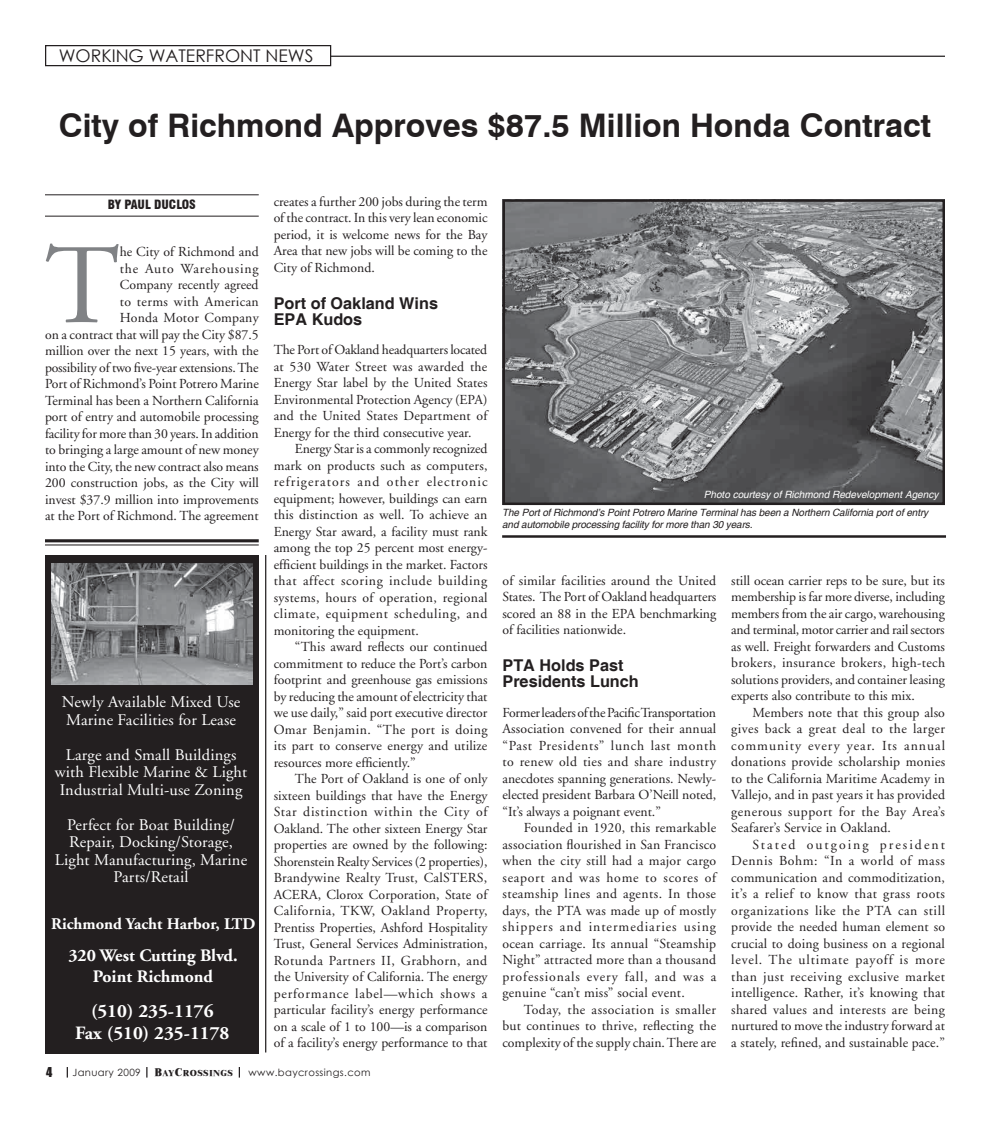
<style>
.page{position:relative;width:990px;height:1125px;background:#fff}
.page>*{position:absolute;margin:0;border:0;box-sizing:border-box;transform-origin:0 0}
.t1{font:113.25px "Adobe Garamond";color:#808285}
.t2{font:700 32.5px "Swiss 721 BT";color:#231f20}
.t3{font:700 18.75px/22.5px "Adobe Garamond";color:#fff;text-align:center}
.t4{font:700 17.5px/21px "Adobe Garamond";color:#fff;text-align:center}
.t5{font:17.5px "Century Gothic";color:#231f20}
.t6{font:16.25px/17.5px "Adobe Garamond";letter-spacing:.01em;color:#fff;text-align:center}
.t7{font:700 16.25px/16.5px "Helvetica";color:#231f20}
.t8{font:700 16.25px "Adobe Garamond";color:#fff}
.t9{font:13.75px/16.5px "Adobe Garamond";color:#231f20;text-align:justify}
.t10{font:900 condensed 12.5px "Swiss 721 BT";color:#231f20}
.t11{font:12.5px "Impact";color:#231f20}
.t12{font:italic 10px/12px "Helvetica";letter-spacing:-.01em;color:#231f20}
.t13{font:10px "Century Gothic";letter-spacing:.04em;color:#231f20}
.t14{font:italic 10px "Helvetica";color:#fff}
.s1{font-family:"Times New Roman";font-weight:800;font-size:11.25px}
.s2{font-family:"Times New Roman";font-weight:800;font-size:8.75px}
</style>
<div class="page">
<svg style="left:146px;top:1067px;width:2px;height:11px"></svg>
<div style="left:45px;top:45px;width:286px;height:21px;border:1px solid #231f20"></div>
<hr style="left:330px;top:56px;width:615px;height:1px;background:#231f20">
<hr style="left:45px;top:216px;width:214px;height:1px;background:#231f20">
<hr style="left:45px;top:194px;width:214px;height:1px;background:#231f20">
<hr style="left:45px;top:539px;width:214px;height:3px;background:#231f20">
<hr style="left:45px;top:544px;width:214px;height:2px;background:#231f20">
<img style="left:505px;top:202px;width:437px;height:300px">
<div style="left:502px;top:199px;width:443px;height:306px;border:2px solid #231f20"></div>
<hr style="left:265px;top:555px;width:1px;height:497px;background:#231f20">
<div style="left:45px;top:555px;width:214px;height:499px;background:#231f20"></div>
<img style="left:51px;top:563px;width:202px;height:121px">
<hr style="left:502px;top:535px;width:444px;height:3px;background:#231f20">
<p class="t5" style="left:59px;top:43px;width:256px">WORKING WATERFRONT NEWS</p>
<h2 class="t2" style="left:59px;top:106px;width:874px">City of Richmond Approves $87.5 Million Honda Contract</h2>
<p class="t10" style="left:108px;top:197px;width:89px">BY PAUL DUCLOS</p>
<h1 class="t1" style="left:45px;top:226px;width:76px">T</h1>
<p class="t9" style="left:45px;top:244px;width:215px;text-align:right">he City of Richmond and<br>the Auto Warehousing<br>Company recently agreed<br>to terms with American<br>Honda Motor Company<br>on a contract that will pay the City $87.5 million over the next 15 years, with the possibility of two five-year extensions. The Port of Richmond’s Point Potrero Marine Terminal has been a Northern California port of entry and automobile processing facility for more than 30 years. In addition to bringing a large amount of new money into the City, the new contract also means 200 construction jobs, as the City will invest $37.9 million into improvements at the Port of Richmond. The agreement</p>
<p class="t6" style="left:62px;top:694px;width:180px;text-align:left">Newly Available Mixed Use<br>Marine Facilities for Lease</p>
<p class="t6" style="left:55px;top:746px;width:194px">Large and Small Buildings with Flexible Marine &amp; Light<br>Industrial Multi-use Zoning</p>
<p class="t6" style="left:55px;top:816px;width:194px">Perfect for Boat Building/<br>Repair, Docking/Storage,<br>Light Manufacturing, Marine<br>Parts/Retail</p>
<p class="t8" style="left:51px;top:915px;width:206px">Richmond Yacht Harbor, LTD</p>
<p class="t4" style="left:68px;top:945px;width:171px">320 West Cutting Blvd.<br>Point Richmond</p>
<h3 class="t3" style="left:75px;top:1000px;width:156px">(510) 235-1176<br>Fax (510) 235-1178</h3>
<p class="t9" style="left:274px;top:194px;width:215px">creates a further 200 jobs during the term of the contract. In this very lean economic period, it is welcome news for the Bay Area that new jobs will be coming to the City of Richmond.</p>
<p class="t7" style="left:274px;top:295px;width:166px">Port of Oakland Wins<br>EPA Kudos</p>
<p class="t9" style="left:274px;top:342px;width:215px">The Port of Oakland headquarters located at 530 Water Street was awarded the Energy Star label by the United States Environmental Protection Agency (EPA) and the United States Department of Energy for the third consecutive year.</p>
<p class="t9" style="left:274px;top:441px;width:215px;text-indent:21px">Energy Star is a commonly recognized mark on products such as computers, refrigerators and other electronic equipment; however, buildings can earn this distinction as well. To achieve an Energy Star award, a facility must rank among the top 25 percent most energy&shy;efficient buildings in the market. Factors that affect scoring include building systems, hours of operation, regional climate, equipment scheduling, and monitoring the equipment.</p>
<p class="t9" style="left:274px;top:639px;width:215px;text-indent:21px">“This award reflects our continued commitment to reduce the Port’s carbon footprint and greenhouse gas emissions by reducing the amount of electricity that we use daily,” said port executive director Omar Benjamin. “The port is doing its part to conserve energy and utilize resources more efficiently.”</p>
<p class="t9" style="left:274px;top:771px;width:215px;text-indent:21px">The Port of Oakland is one of only sixteen buildings that have the Energy Star distinction within the City of Oakland. The other sixteen Energy Star properties are owned by the following:<br>Shorenstein Realty Services (2 properties), Brandywine Realty Trust, CalSTERS, ACERA, Clorox Corporation, State of California, TKW, Oakland Property, Prentiss Properties, Ashford Hospitality Trust, General Services Administration, Rotunda Partners II, Grabhorn, and the University of California. The energy performance label—which shows a particular facility’s energy performance on a scale of 1 to 100—is a comparison of a facility’s energy performance to that</p>
<p class="t11" style="left:46px;top:1063px;width:8px">4</p>
<p class="t13" style="left:72px;top:1066px;width:162px">January 2009 <span class="s1">B</span><span class="s2">AY</span><span class="s1">C</span><span class="s2">ROSSINGS</span></p>
<p class="t13" style="left:249px;top:1066px;width:123px">www.baycrossings.com</p>
<p class="t14" style="left:704px;top:488px;width:236px">Photo courtesy of Richmond Redevelopment Agency</p>
<p class="t12" style="left:502px;top:507px;width:428px">The Port of Richmond’s Point Potrero Marine Terminal has been a Northern California port of entry and automobile processing facility for more than 30 years.</p>
<p class="t9" style="left:502px;top:572px;width:215px">of similar facilities around the United States. The Port of Oakland headquarters scored an 88 in the EPA benchmarking of facilities nationwide.</p>
<p class="t7" style="left:502px;top:658px;width:138px">PTA Holds Past<br>Presidents Lunch</p>
<p class="t9" style="left:502px;top:704px;width:215px">Former leaders of the Pacific Transportation Association convened for their annual “Past Presidents” lunch last month to renew old ties and share industry anecdotes spanning generations. Newly&shy;elected president Barbara O’Neill noted, “It’s always a poignant event.”</p>
<p class="t9" style="left:502px;top:820px;width:215px;text-indent:21px">Founded in 1920, this remarkable association flourished in San Francisco when the city still had a major cargo seaport and was home to scores of steamship lines and agents. In those days, the PTA was made up of mostly shippers and intermediaries using ocean carriage. Its annual “Steamship Night” attracted more than a thousand professionals every fall, and was a genuine “can’t miss” social event.</p>
<p class="t9" style="left:502px;top:1001px;width:215px;text-indent:21px">Today, the association is smaller but continues to thrive, reflecting the complexity of the supply chain. There are</p>
<p class="t9" style="left:731px;top:572px;width:215px">still ocean carrier reps to be sure, but its membership is far more diverse, including members from the air cargo, warehousing and terminal, motor carrier and rail sectors as well. Freight forwarders and Customs brokers, insurance brokers, high-tech solutions providers, and container leasing experts also contribute to this mix.</p>
<p class="t9" style="left:731px;top:704px;width:215px;text-indent:21px">Members note that this group also gives back a great deal to the larger community every year. Its annual donations provide scholarship monies to the California Maritime Academy in Vallejo, and in past years it has provided generous support for the Bay Area’s Seafarer’s Service in Oakland.</p>
<p class="t9" style="left:731px;top:836px;width:215px;text-indent:21px">Stated outgoing president Dennis Bohm: “In a world of mass communication and commoditization, it’s a relief to know that grass roots organizations like the PTA can still provide the needed human element so crucial to doing business on a regional level. The ultimate payoff is more than just receiving exclusive market intelligence. Rather, it’s knowing that shared values and interests are being nurtured to move the industry forward at a stately, refined, and sustainable pace.”</p>
</div>
